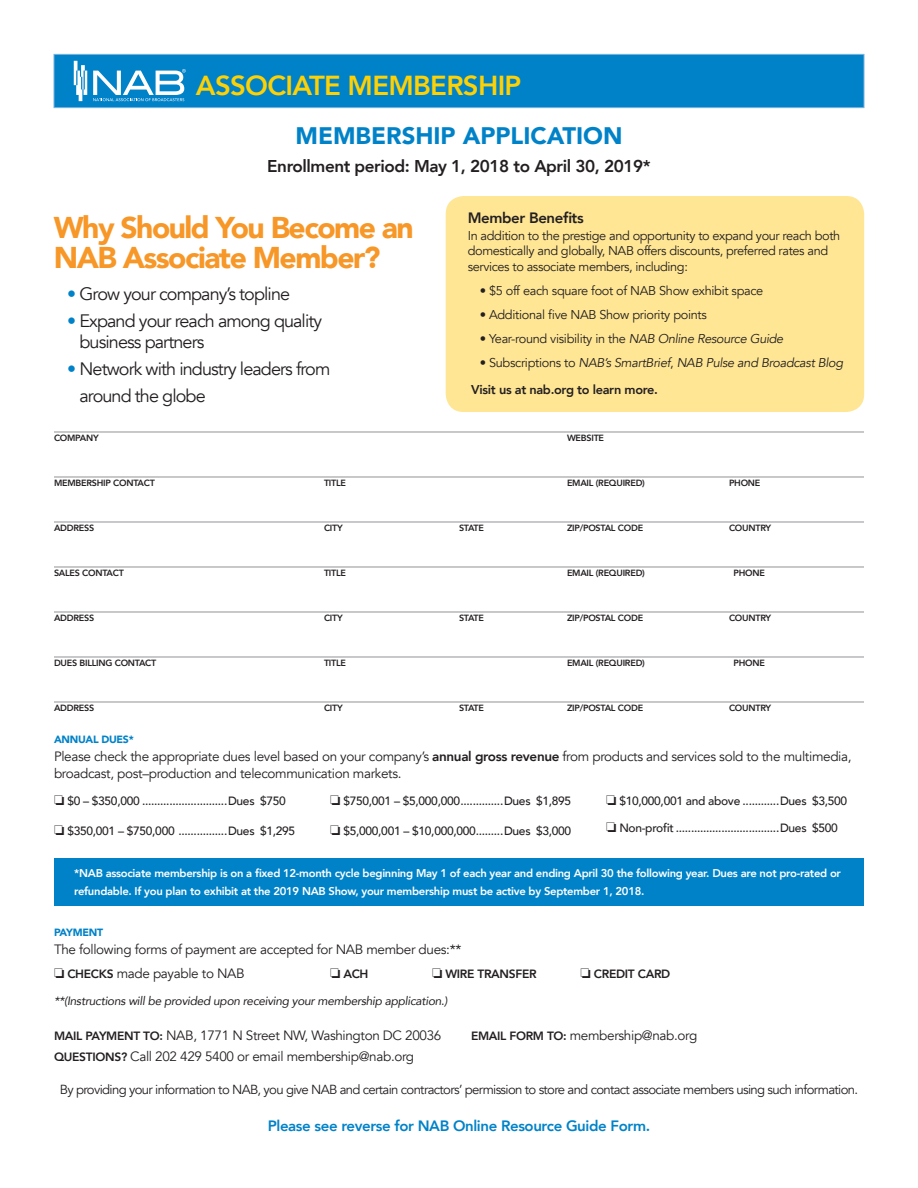
<style>
.page{position:relative;width:918px;height:1188px;background:#fff}
.page>*{position:absolute;margin:0;border:0;box-sizing:border-box;transform-origin:0 0}
.Form_Header{font:900 30px/30px "Avenir";letter-spacing:-.05em;color:#f79727}
.t1{font:800 27.45px "Avenir";letter-spacing:-.025em;color:#fed105}
.t2{font:900 23.85px "Avenir";color:#0082c8}
.Form_Bodytext{font:18px/21px "Avenir";letter-spacing:-.05em;color:#231f20}
.t3{font:800 17.1px "Avenir";letter-spacing:-.025em;color:#231f20}
.Form_Bodytext-2{font:800 15px "Avenir";letter-spacing:-.025em;color:#0082c8}
.Form_Bodytext-3{font:800 15px "Avenir";letter-spacing:-.025em;color:#231f20}
.Form_Bodytext-4{font:13.5px/16.5px "Avenir";letter-spacing:-.025em;color:#231f20}
.Form_Bodytext-5{font:13.2px "Avenir";letter-spacing:-.05em;color:#231f20}
.Form_Bodytext-6{font:12.75px/15.8px "Avenir";letter-spacing:-.03em;color:#231f20}
.Form_Bodytext-7{font:italic 12.75px "Avenir";letter-spacing:-.025em;color:#231f20}
.Form_Bodytext-8{font:800 12.75px "Avenir";letter-spacing:-.025em;color:#231f20}
.Dues_Bodytext{font:500 12px "Avenir";letter-spacing:-.025em;color:#231f20}
.Form_Bodytext-9{font:italic 12px "Avenir";letter-spacing:-.025em;color:#231f20}
.Form_Bodytext-10{font:800 12px "Avenir";letter-spacing:-.025em;color:#231f20}
.Dues_Bodytext-2{font:800 11.25px/18px "Avenir";letter-spacing:-.025em;color:#fff}
.Form_Bodytext-11{font:900 10.5px "Avenir";letter-spacing:-.025em;color:#0082c8}
.Form_Bodytext-12{font:800 9px "Avenir";letter-spacing:-.025em;color:#231f20}
.s1{color:#0082c8}
.s2{font-style:italic}
.s3{font-style:normal}
.s4{font-weight:800}
.s5{font-weight:800;font-size:12px}
</style>
<div class="page">
<hr style="left:54px;top:432px;width:810px;height:1px;background:#919295">
<hr style="left:54px;top:477px;width:810px;height:1px;background:#919295">
<hr style="left:54px;top:522px;width:810px;height:1px;background:#919295">
<hr style="left:54px;top:567px;width:810px;height:1px;background:#919295">
<hr style="left:54px;top:612px;width:810px;height:1px;background:#919295">
<hr style="left:54px;top:657px;width:810px;height:1px;background:#919295">
<hr style="left:54px;top:702px;width:810px;height:1px;background:#919295">
<div style="left:54px;top:54px;width:810px;height:54px;background:#0082c8;border:1px solid #76b1df"></div>
<svg style="left:74px;top:61px;width:13px;height:40px"></svg>
<svg style="left:93px;top:69px;width:93px;height:32px"></svg>
<div style="left:446px;top:196px;width:418px;height:216px;background:#ffe694;border-radius:18px"></div>
<div style="left:54px;top:858px;width:810px;height:48px;background:#0082c8"></div>
<p class="t1" style="left:196px;top:64px;width:327px">ASSOCIATE MEMBERSHIP</p>
<p class="t2" style="left:295px;top:115px;width:329px">MEMBERSHIP APPLICATION</p>
<p class="t3" style="left:267px;top:152px;width:385px">Enrollment period: May 1, 2018 to April 30, 2019*</p>
<p class="Form_Header" style="left:54px;top:212px;width:361px">Why Should You Become an<br>NAB Associate Member?</p>
<p class="Form_Bodytext" style="left:67px;top:283px;width:224px"><span class="s1">•</span> Grow your company’s topline</p>
<p class="Form_Bodytext" style="left:80px;top:310px;width:244px;text-indent:-12px"><span class="s1">•</span> Expand your reach among quality business partners</p>
<p class="Form_Bodytext" style="left:80px;top:355px;width:252px;line-height:27px;text-indent:-12px"><span class="s1">•</span> Network with industry leaders from around the globe</p>
<p class="Form_Bodytext-3" style="left:468px;top:206px;width:117px">Member Benefits</p>
<p class="Form_Bodytext-6" style="left:468px;top:227px;width:374px">In addition to the prestige and opportunity to expand your reach both domestically and globally, NAB offers discounts, preferred rates and services to associate members, including:</p>
<p class="Form_Bodytext-6" style="left:480px;top:283px;width:285px">• $5 off each square foot of NAB Show exhibit space</p>
<p class="Form_Bodytext-6" style="left:480px;top:307px;width:229px">• Additional five NAB Show priority points</p>
<p class="Form_Bodytext-6" style="left:480px;top:331px;width:305px">• Year-round visibility in the <span class="s2">NAB Online Resource Guide</span></p>
<p class="Form_Bodytext-7" style="left:480px;top:355px;width:365px"><span class="s3">• Subscriptions to</span> NAB’s SmartBrief<span class="s3">,</span> NAB Pulse and Broadcast Blog</p>
<p class="Form_Bodytext-8" style="left:471px;top:380px;width:188px">Visit us at nab.org to learn more.</p>
<p class="Form_Bodytext-12" style="left:54px;top:431px;width:46px">COMPANY</p>
<p class="Form_Bodytext-12" style="left:567px;top:431px;width:39px">WEBSITE</p>
<p class="Form_Bodytext-12" style="left:54px;top:476px;width:102px">MEMBERSHIP CONTACT</p>
<p class="Form_Bodytext-12" style="left:324px;top:476px;width:24px">TITLE</p>
<p class="Form_Bodytext-12" style="left:567px;top:476px;width:79px">EMAIL (REQUIRED)</p>
<p class="Form_Bodytext-12" style="left:729px;top:476px;width:33px">PHONE</p>
<p class="Form_Bodytext-12" style="left:54px;top:521px;width:42px">ADDRESS</p>
<p class="Form_Bodytext-12" style="left:324px;top:521px;width:20px">CITY</p>
<p class="Form_Bodytext-12" style="left:459px;top:521px;width:26px">STATE</p>
<p class="Form_Bodytext-12" style="left:567px;top:521px;width:78px">ZIP/POSTAL CODE</p>
<p class="Form_Bodytext-12" style="left:729px;top:521px;width:44px">COUNTRY</p>
<p class="Form_Bodytext-12" style="left:54px;top:566px;width:71px">SALES CONTACT</p>
<p class="Form_Bodytext-12" style="left:324px;top:566px;width:24px">TITLE</p>
<p class="Form_Bodytext-12" style="left:567px;top:566px;width:79px">EMAIL (REQUIRED)</p>
<p class="Form_Bodytext-12" style="left:734px;top:566px;width:33px">PHONE</p>
<p class="Form_Bodytext-12" style="left:54px;top:611px;width:42px">ADDRESS</p>
<p class="Form_Bodytext-12" style="left:324px;top:611px;width:20px">CITY</p>
<p class="Form_Bodytext-12" style="left:459px;top:611px;width:26px">STATE</p>
<p class="Form_Bodytext-12" style="left:567px;top:611px;width:78px">ZIP/POSTAL CODE</p>
<p class="Form_Bodytext-12" style="left:729px;top:611px;width:44px">COUNTRY</p>
<p class="Form_Bodytext-12" style="left:54px;top:656px;width:104px">DUES BILLING CONTACT</p>
<p class="Form_Bodytext-12" style="left:324px;top:656px;width:24px">TITLE</p>
<p class="Form_Bodytext-12" style="left:567px;top:656px;width:79px">EMAIL (REQUIRED)</p>
<p class="Form_Bodytext-12" style="left:734px;top:656px;width:33px">PHONE</p>
<p class="Form_Bodytext-12" style="left:54px;top:701px;width:42px">ADDRESS</p>
<p class="Form_Bodytext-12" style="left:324px;top:701px;width:20px">CITY</p>
<p class="Form_Bodytext-12" style="left:459px;top:701px;width:26px">STATE</p>
<p class="Form_Bodytext-12" style="left:567px;top:701px;width:78px">ZIP/POSTAL CODE</p>
<p class="Form_Bodytext-12" style="left:729px;top:701px;width:44px">COUNTRY</p>
<p class="Form_Bodytext-11" style="left:54px;top:730px;width:81px">ANNUAL DUES*</p>
<p class="Form_Bodytext-4" style="left:54px;top:748px;width:799px">Please check the appropriate dues level based on your company’s <span class="s4">annual gross revenue</span> from products and services sold to the multimedia, broadcast, post–production and telecommunication markets.</p>
<p class="Dues_Bodytext" style="left:54px;top:790px;width:233px">❏ $0 – $350,000 ............................Dues $750</p>
<p class="Dues_Bodytext" style="left:54px;top:820px;width:243px">❏ $350,001 – $750,000 ................Dues $1,295</p>
<p class="Dues_Bodytext" style="left:330px;top:790px;width:243px">❏ $750,001 – $5,000,000..............Dues $1,895</p>
<p class="Dues_Bodytext" style="left:330px;top:820px;width:243px">❏ $5,000,001 – $10,000,000.........Dues $3,000</p>
<p class="Dues_Bodytext" style="left:606px;top:790px;width:243px">❏ $10,000,001 and above ............Dues $3,500</p>
<p class="Dues_Bodytext" style="left:606px;top:817px;width:233px">❏ Non-profit ..................................Dues $500</p>
<p class="Dues_Bodytext-2" style="left:74px;top:864px;width:768px">*NAB associate membership is on a fixed 12-month cycle beginning May 1 of each year and ending April 30 the following year. Dues are not pro-rated or refundable. If you plan to exhibit at the 2019 NAB Show, your membership must be active by September 1, 2018.</p>
<p class="Form_Bodytext-11" style="left:54px;top:923px;width:51px">PAYMENT</p>
<p class="Form_Bodytext-4" style="left:54px;top:941px;width:409px">The following forms of payment are accepted for NAB member dues:**</p>
<p class="Form_Bodytext-4" style="left:54px;top:965px;width:192px">❏ <span class="s5">CHECKS</span> made payable to NAB</p>
<p class="Form_Bodytext-10" style="left:330px;top:965px;width:40px">❏ ACH</p>
<p class="Form_Bodytext-10" style="left:432px;top:965px;width:106px">❏ WIRE TRANSFER</p>
<p class="Form_Bodytext-10" style="left:580px;top:965px;width:91px">❏ CREDIT CARD</p>
<p class="Form_Bodytext-9" style="left:54px;top:994px;width:395px">**(Instructions will be provided upon receiving your membership application.)</p>
<p class="Form_Bodytext-4" style="left:54px;top:1027px;width:389px"><span class="s5">MAIL PAYMENT TO:</span> NAB, 1771 N Street NW, Washington DC 20036</p>
<p class="Form_Bodytext-4" style="left:471px;top:1027px;width:228px"><span class="s5">EMAIL FORM TO:</span> membership@nab.org</p>
<p class="Form_Bodytext-4" style="left:54px;top:1048px;width:362px"><span class="s5">QUESTIONS?</span> Call 202 429 5400 or email membership@nab.org</p>
<p class="Form_Bodytext-5" style="left:60px;top:1082px;width:800px">By providing your information to NAB, you give NAB and certain contractors’ permission to store and contact associate members using such information.</p>
<p class="Form_Bodytext-2" style="left:268px;top:1114px;width:384px">Please see reverse for NAB Online Resource Guide Form.</p>
</div>
